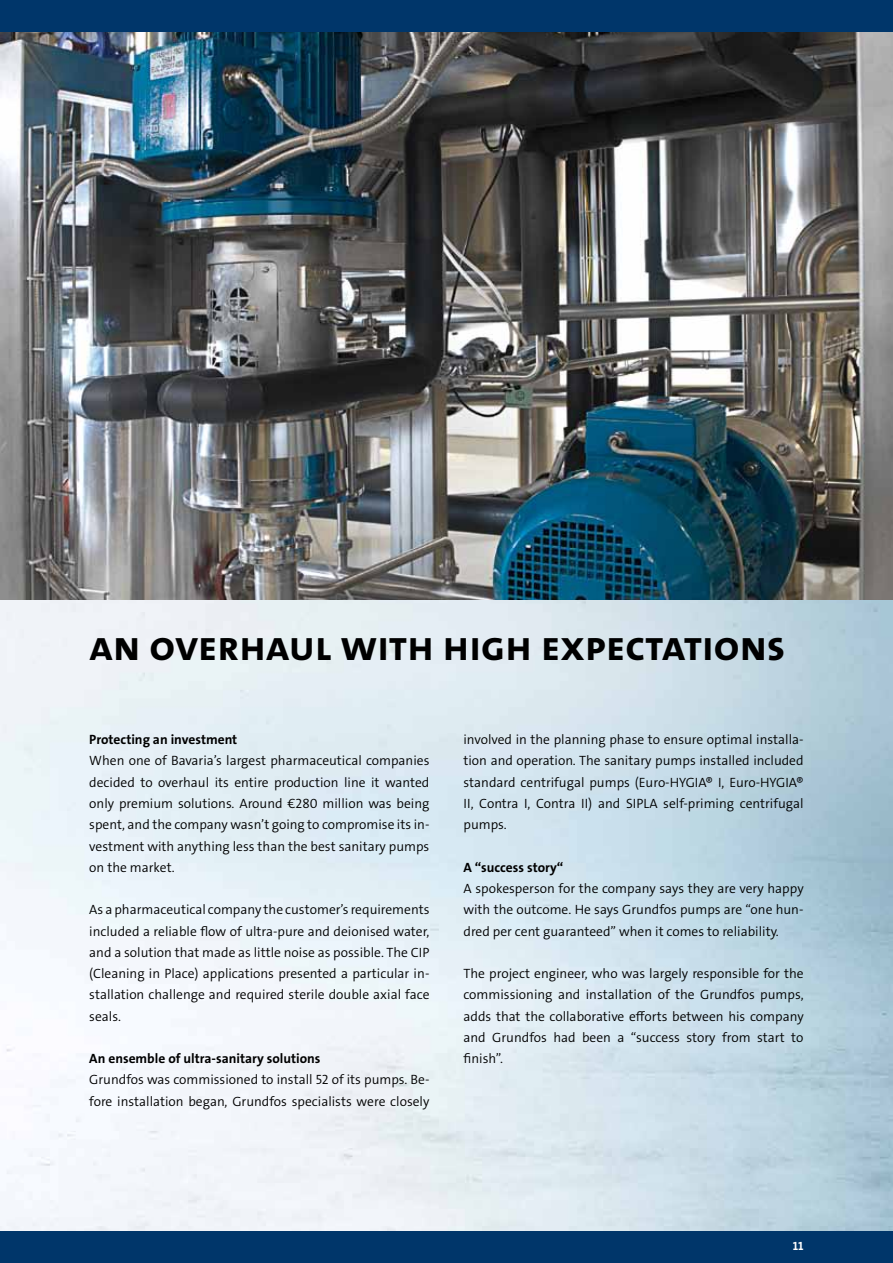
<style>
.page{position:relative;width:893px;height:1263px;background:#fff}
.page>*{position:absolute;margin:0;border:0;box-sizing:border-box;transform-origin:0 0}
.t1{font:42px "Grundfos The Sans OT 7 B";color:#000}
.t2{font:15px "Grundfos The Sans OT 7 B";color:#fff}
.t3{font:13.5px/21.3px "Grundfos The Sans OT 4 SL";color:#000;text-align:justify}
.t4{font:13.5px "Grundfos The Sans OT 7 B";color:#000}
.s1{font-size:12px}
</style>
<div class="page">
<img style="left:0;top:32px;width:893px;height:568px">
<div style="left:0;top:0;width:893px;height:32px;background:#00366a"></div>
<div style="left:0;top:1231px;width:893px;height:32px;background:#00366a"></div>
<h1 class="t1" style="left:89px;top:619px;width:698px">an overhaul with high expectations</h1>
<p class="t4" style="left:89px;top:731px;width:150px">Protecting an investment</p>
<p class="t3" style="left:89px;top:750px;width:342px">When one of Bavaria’s largest pharmaceutical companies decided to overhaul its entire production line it wanted only premium solutions. Around €280 million was being spent, and the company wasn’t going to compromise its in&shy;vestment with anything less than the best sanitary pumps on the market.</p>
<p class="t3" style="left:89px;top:899px;width:342px">As a pharmaceutical company the customer’s requirements included a reliable flow of ultra-pure and deionised water, and a solution that made as little noise as possible. The CIP (Cleaning in Place) applications presented a particular in&shy;stallation challenge and required sterile double axial face seals.</p>
<p class="t4" style="left:89px;top:1050px;width:233px">An ensemble of ultra-sanitary solutions</p>
<p class="t3" style="left:89px;top:1069px;width:342px">Grundfos was commissioned to install 52 of its pumps. Be&shy;fore installation began, Grundfos specialists were closely</p>
<p class="t3" style="left:463px;top:729px;width:342px">involved in the planning phase to ensure optimal installa&shy;tion and operation. The sanitary pumps installed included standard centrifugal pumps (Euro-HYGIA® I, Euro-HYGIA® II, Contra I, Contra II) and SIPLA self-priming centrifugal pumps.</p>
<p class="t4" style="left:463px;top:858px;width:101px">A “success story“</p>
<p class="t3" style="left:463px;top:878px;width:342px">A spokesperson for the company says they are very happy with the outcome. He says Grundfos pumps are “one hun&shy;dred per cent guaranteed” when it comes to reliability.</p>
<p class="t3" style="left:463px;top:963px;width:342px">The project engineer, who was largely responsible for the commissioning and installation of the Grundfos pumps, adds that the collaborative efforts between his company and Grundfos had been a “success story from start to finish”.</p>
<p class="t2" style="left:790px;top:1235px;width:15px">11<span class="s1">11</span></p>
</div>
